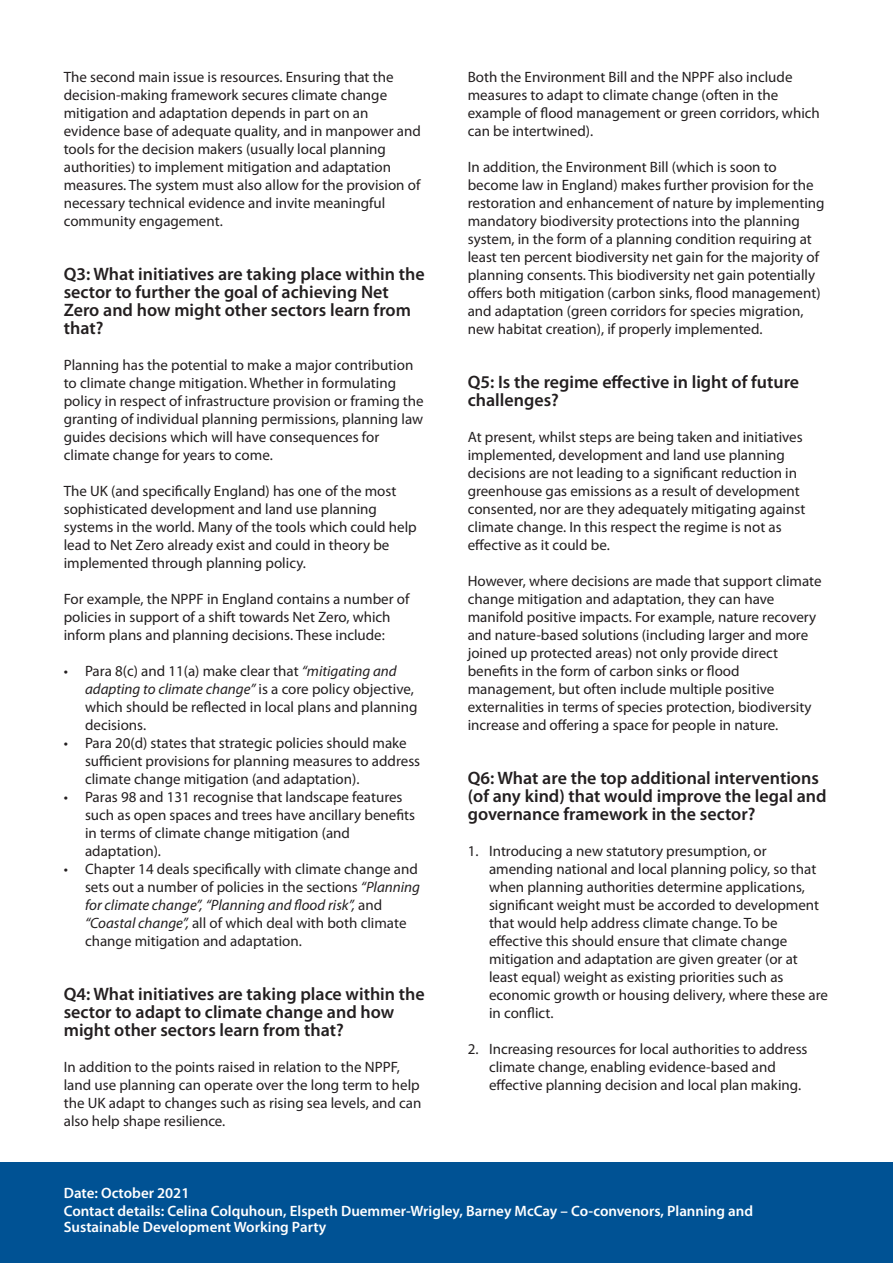
<style>
.page{position:relative;width:893px;height:1263px;background:#fff}
.page>*{position:absolute;margin:0;border:0;box-sizing:border-box;transform-origin:0 0}
.t1{font:600 18px/18px "Myriad Pro";color:#231f20}
.t2{font:15px/18px "Myriad Pro";color:#231f20}
.t3{font:600 15px/18px "Myriad Pro";color:#fff}
.s1{font-style:italic}
</style>
<div class="page">
<div style="left:0;top:1162px;width:893px;height:101px;background:#005294"></div>
<p class="t2" style="left:64px;top:69px;width:359px">The second main issue is resources. Ensuring that the decision-making framework secures climate change mitigation and adaptation depends in part on an evidence base of adequate quality, and in manpower and tools for the decision makers (usually local planning authorities) to implement mitigation and adaptation measures. The system must also allow for the provision of necessary technical evidence and invite meaningful community engagement.</p>
<p class="t1" style="left:64px;top:266px;width:363px">Q3: What initiatives are taking place within the sector to further the goal of achieving Net Zero and how might other sectors learn from that?</p>
<p class="t2" style="left:64px;top:357px;width:361px">Planning has the potential to make a major contribution to climate change mitigation. Whether in formulating policy in respect of infrastructure provision or framing the granting of individual planning permissions, planning law guides decisions which will have consequences for climate change for years to come.</p>
<p class="t2" style="left:64px;top:483px;width:354px">The UK (and specifically England) has one of the most sophisticated development and land use planning systems in the world. Many of the tools which could help lead to Net Zero already exist and could in theory be implemented through planning policy.</p>
<p class="t2" style="left:64px;top:591px;width:347px">For example, the NPPF in England contains a number of policies in support of a shift towards Net Zero, which inform plans and planning decisions. These include:</p>
<p class="t2" style="left:85px;top:663px;width:334px;text-indent:-21px">• Para 8(c) and 11(a) make clear that <span class="s1">“mitigating and adapting to climate change”</span> is a core policy objective, which should be reflected in local plans and planning decisions.</p>
<p class="t2" style="left:85px;top:735px;width:337px;text-indent:-21px">• Para 20(d) states that strategic policies should make sufficient provisions for planning measures to address climate change mitigation (and adaptation).</p>
<p class="t2" style="left:85px;top:789px;width:332px;text-indent:-21px">• Paras 98 and 131 recognise that landscape features such as open spaces and trees have ancillary benefits in terms of climate change mitigation (and adaptation).</p>
<p class="t2" style="left:85px;top:861px;width:337px;text-indent:-21px">• Chapter 14 deals specifically with climate change and sets out a number of policies in the sections <span class="s1">“Planning for climate change”, “Planning and flood risk”,</span> and <span class="s1">“Coastal change”,</span> all of which deal with both climate change mitigation and adaptation.</p>
<p class="t1" style="left:64px;top:986px;width:363px">Q4: What initiatives are taking place within the sector to adapt to climate change and how might other sectors learn from that?</p>
<p class="t2" style="left:64px;top:1059px;width:359px">In addition to the points raised in relation to the NPPF, land use planning can operate over the long term to help the UK adapt to changes such as rising sea levels, and can also help shape resilience.</p>
<p class="t2" style="left:468px;top:69px;width:354px">Both the Environment Bill and the NPPF also include measures to adapt to climate change (often in the example of flood management or green corridors, which can be intertwined).</p>
<p class="t2" style="left:468px;top:159px;width:358px">In addition, the Environment Bill (which is soon to become law in England) makes further provision for the restoration and enhancement of nature by implementing mandatory biodiversity protections into the planning system, in the form of a planning condition requiring at least ten percent biodiversity net gain for the majority of planning consents. This biodiversity net gain potentially offers both mitigation (carbon sinks, flood management) and adaptation (green corridors for species migration, new habitat creation), if properly implemented.</p>
<p class="t1" style="left:468px;top:374px;width:333px">Q5: Is the regime effective in light of future challenges?</p>
<p class="t2" style="left:468px;top:429px;width:339px">At present, whilst steps are being taken and initiatives implemented, development and land use planning decisions are not leading to a significant reduction in greenhouse gas emissions as a result of development consented, nor are they adequately mitigating against climate change. In this respect the regime is not as effective as it could be.</p>
<p class="t2" style="left:468px;top:573px;width:355px">However, where decisions are made that support climate change mitigation and adaptation, they can have manifold positive impacts. For example, nature recovery and nature-based solutions (including larger and more joined up protected areas) not only provide direct benefits in the form of carbon sinks or flood management, but often include multiple positive externalities in terms of species protection, biodiversity increase and offering a space for people in nature.</p>
<p class="t1" style="left:468px;top:770px;width:360px">Q6: What are the top additional interventions (of any kind) that would improve the legal and governance framework in the sector?</p>
<p class="t2" style="left:489px;top:843px;width:340px;text-indent:-21px">1. Introducing a new statutory presumption, or amending national and local planning policy, so that when planning authorities determine applications, significant weight must be accorded to development that would help address climate change. To be effective this should ensure that climate change mitigation and adaptation are given greater (or at least equal) weight as existing priorities such as economic growth or housing delivery, where these are in conflict.</p>
<p class="t2" style="left:489px;top:1041px;width:320px;text-indent:-21px">2. Increasing resources for local authorities to address climate change, enabling evidence-based and effective planning decision and local plan making.</p>
<p class="t3" style="left:64px;top:1185px;width:691px">Date: October 2021<br>Contact details: Celina Colquhoun, Elspeth Duemmer-Wrigley, Barney McCay – Co-convenors, Planning and</p>
<p class="t3" style="left:64px;top:1219px;width:264px">Sustainable Development Working Party</p>
</div>
